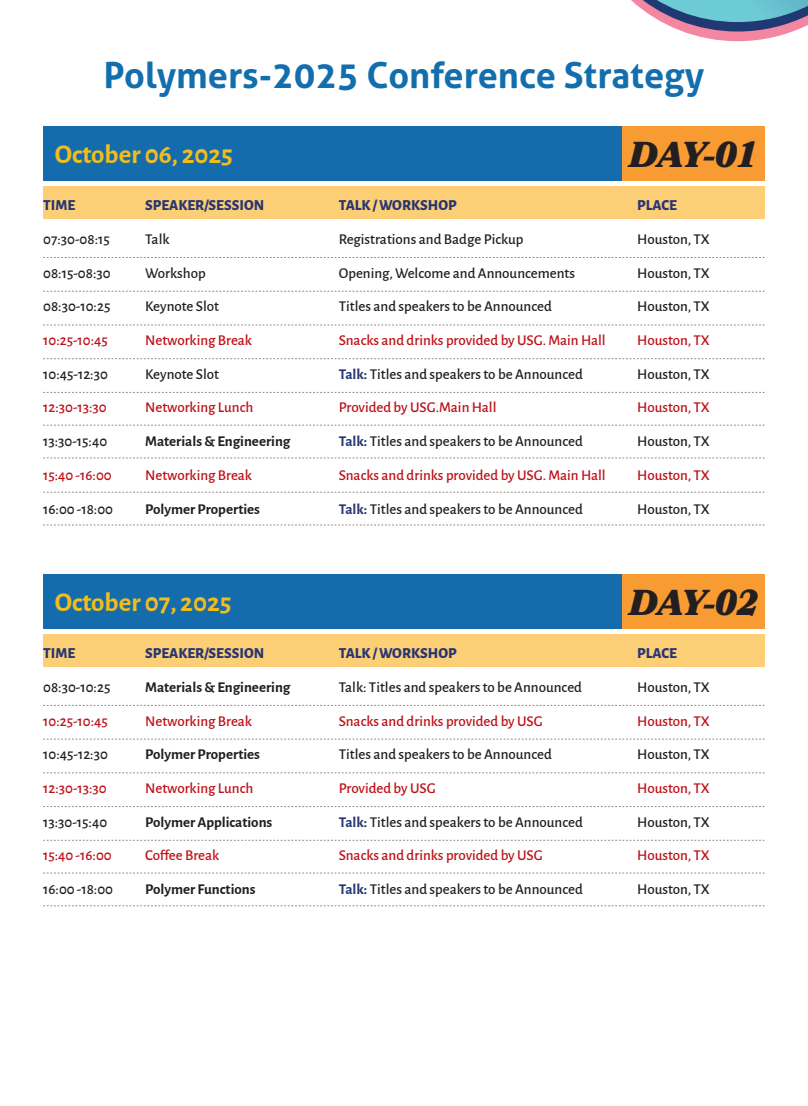
<style>
.page{position:relative;width:808px;height:1106px;background:#fff}
.page>*{position:absolute;margin:0;border:0;box-sizing:border-box;transform-origin:0 0}
.t1{font:700 36px "Aller";color:#126ead}
.t2{font:italic 900 36px "Bookmania";color:#231f20}
.t3{font:700 27px "Alegreya Sans";color:#f1bd1d}
.t4{font:500 15px "Alegreya Sans";color:#231f20}
.t5{font:500 15px "Alegreya Sans";color:#bd1018}
.t6{font:700 15px "Alegreya Sans";color:#231f20}
.t7{font:800 15px "Alegreya Sans";color:#273574}
.s1{font-weight:700;color:#273574}
</style>
<div class="page">
<div style="left:43px;top:187px;width:722px;height:32px;background:#fccf76"></div>
<div style="left:43px;top:126px;width:722px;height:55px;background:#156cac"></div>
<svg style="left:43px;top:257px;width:722px;height:1px"></svg>
<svg style="left:43px;top:291px;width:722px;height:1px"></svg>
<svg style="left:43px;top:325px;width:722px;height:1px"></svg>
<svg style="left:43px;top:358px;width:722px;height:1px"></svg>
<svg style="left:43px;top:392px;width:722px;height:1px"></svg>
<svg style="left:43px;top:425px;width:722px;height:1px"></svg>
<svg style="left:43px;top:458px;width:722px;height:1px"></svg>
<svg style="left:43px;top:492px;width:722px;height:1px"></svg>
<svg style="left:43px;top:525px;width:722px;height:1px"></svg>
<div style="left:622px;top:126px;width:143px;height:55px;background:#f89b33"></div>
<div style="left:43px;top:635px;width:722px;height:32px;background:#fccf76"></div>
<div style="left:43px;top:574px;width:722px;height:55px;background:#156cac"></div>
<svg style="left:43px;top:705px;width:722px;height:1px"></svg>
<svg style="left:43px;top:739px;width:722px;height:1px"></svg>
<svg style="left:43px;top:773px;width:722px;height:1px"></svg>
<svg style="left:43px;top:806px;width:722px;height:1px"></svg>
<svg style="left:43px;top:840px;width:722px;height:1px"></svg>
<svg style="left:43px;top:873px;width:722px;height:1px"></svg>
<svg style="left:43px;top:905px;width:722px;height:1px"></svg>
<div style="left:622px;top:574px;width:143px;height:55px;background:#f89b33"></div>
<svg style="left:631px;top:0;width:177px;height:41px"></svg>
<p class="t1" style="left:104px;top:53px;width:602px">Polymers-2025 Conference Strategy</p>
<p class="t3" style="left:55px;top:134px;width:180px">October 06, 2025</p>
<p class="t2" style="left:629px;top:133px;width:130px">DAY-01</p>
<p class="t7" style="left:43px;top:194px;width:34px">TIME</p>
<p class="t7" style="left:145px;top:194px;width:121px">SPEAKER/SESSION</p>
<p class="t7" style="left:339px;top:194px;width:119px">TALK / WORKSHOP</p>
<p class="t7" style="left:637px;top:194px;width:41px">PLACE</p>
<p class="t4" style="left:43px;top:229px;width:68px">07:30-08:15</p>
<p class="t4" style="left:145px;top:229px;width:26px">Talk</p>
<p class="t4" style="left:339px;top:229px;width:186px">Registrations and Badge Pickup</p>
<p class="t4" style="left:637px;top:229px;width:74px">Houston, TX</p>
<p class="t4" style="left:43px;top:262px;width:69px">08:15-08:30</p>
<p class="t4" style="left:145px;top:262px;width:62px">Workshop</p>
<p class="t4" style="left:339px;top:262px;width:238px">Opening, Welcome and Announcements</p>
<p class="t4" style="left:637px;top:262px;width:74px">Houston, TX</p>
<p class="t4" style="left:43px;top:296px;width:69px">08:30-10:25</p>
<p class="t4" style="left:145px;top:296px;width:75px">Keynote Slot</p>
<p class="t4" style="left:339px;top:296px;width:215px">Titles and speakers to be Announced</p>
<p class="t4" style="left:637px;top:296px;width:74px">Houston, TX</p>
<p class="t5" style="left:43px;top:330px;width:66px">10:25-10:45</p>
<p class="t5" style="left:145px;top:330px;width:108px">Networking Break</p>
<p class="t5" style="left:339px;top:330px;width:268px">Snacks and drinks provided by USG. Main Hall</p>
<p class="t5" style="left:637px;top:330px;width:74px">Houston, TX</p>
<p class="t4" style="left:43px;top:363px;width:66px">10:45-12:30</p>
<p class="t4" style="left:145px;top:363px;width:75px">Keynote Slot</p>
<p class="t4" style="left:339px;top:363px;width:246px"><span class="s1">Talk:</span> Titles and speakers to be Announced</p>
<p class="t4" style="left:637px;top:363px;width:74px">Houston, TX</p>
<p class="t5" style="left:43px;top:397px;width:65px">12:30-13:30</p>
<p class="t5" style="left:145px;top:397px;width:110px">Networking Lunch</p>
<p class="t5" style="left:339px;top:397px;width:159px">Provided by USG.Main Hall</p>
<p class="t5" style="left:637px;top:397px;width:74px">Houston, TX</p>
<p class="t4" style="left:43px;top:431px;width:66px">13:30-15:40</p>
<p class="t6" style="left:145px;top:430px;width:147px">Materials &amp; Engineering</p>
<p class="t4" style="left:339px;top:431px;width:246px"><span class="s1">Talk:</span> Titles and speakers to be Announced</p>
<p class="t4" style="left:637px;top:431px;width:74px">Houston, TX</p>
<p class="t5" style="left:43px;top:464px;width:70px">15:40 -16:00</p>
<p class="t5" style="left:145px;top:464px;width:108px">Networking Break</p>
<p class="t5" style="left:339px;top:464px;width:268px">Snacks and drinks provided by USG. Main Hall</p>
<p class="t5" style="left:637px;top:464px;width:74px">Houston, TX</p>
<p class="t4" style="left:43px;top:498px;width:71px">16:00 -18:00</p>
<p class="t6" style="left:145px;top:498px;width:116px">Polymer Properties</p>
<p class="t4" style="left:339px;top:498px;width:246px"><span class="s1">Talk:</span> Titles and speakers to be Announced</p>
<p class="t4" style="left:637px;top:498px;width:74px">Houston, TX</p>
<p class="t3" style="left:55px;top:582px;width:178px">October 07, 2025</p>
<p class="t2" style="left:629px;top:581px;width:130px">DAY-02</p>
<p class="t7" style="left:43px;top:642px;width:34px">TIME</p>
<p class="t7" style="left:145px;top:642px;width:121px">SPEAKER/SESSION</p>
<p class="t7" style="left:339px;top:642px;width:119px">TALK / WORKSHOP</p>
<p class="t7" style="left:637px;top:642px;width:41px">PLACE</p>
<p class="t4" style="left:43px;top:677px;width:69px">08:30-10:25</p>
<p class="t6" style="left:145px;top:676px;width:147px">Materials &amp; Engineering</p>
<p class="t4" style="left:339px;top:677px;width:245px">Talk: Titles and speakers to be Announced</p>
<p class="t4" style="left:637px;top:677px;width:74px">Houston, TX</p>
<p class="t5" style="left:43px;top:710px;width:66px">10:25-10:45</p>
<p class="t5" style="left:145px;top:710px;width:108px">Networking Break</p>
<p class="t5" style="left:339px;top:710px;width:206px">Snacks and drinks provided by USG</p>
<p class="t5" style="left:637px;top:710px;width:74px">Houston, TX</p>
<p class="t4" style="left:43px;top:744px;width:66px">10:45-12:30</p>
<p class="t6" style="left:145px;top:743px;width:116px">Polymer Properties</p>
<p class="t4" style="left:339px;top:744px;width:215px">Titles and speakers to be Announced</p>
<p class="t4" style="left:637px;top:744px;width:74px">Houston, TX</p>
<p class="t5" style="left:43px;top:778px;width:65px">12:30-13:30</p>
<p class="t5" style="left:145px;top:778px;width:110px">Networking Lunch</p>
<p class="t5" style="left:339px;top:778px;width:98px">Provided by USG</p>
<p class="t5" style="left:637px;top:778px;width:74px">Houston, TX</p>
<p class="t4" style="left:43px;top:811px;width:66px">13:30-15:40</p>
<p class="t6" style="left:145px;top:811px;width:129px">Polymer Applications</p>
<p class="t4" style="left:339px;top:811px;width:246px"><span class="s1">Talk:</span> Titles and speakers to be Announced</p>
<p class="t4" style="left:637px;top:811px;width:74px">Houston, TX</p>
<p class="t5" style="left:43px;top:845px;width:70px">15:40 -16:00</p>
<p class="t5" style="left:145px;top:845px;width:76px">Coffee Break</p>
<p class="t5" style="left:339px;top:845px;width:206px">Snacks and drinks provided by USG</p>
<p class="t5" style="left:637px;top:845px;width:74px">Houston, TX</p>
<p class="t4" style="left:43px;top:879px;width:71px">16:00 -18:00</p>
<p class="t6" style="left:145px;top:878px;width:112px">Polymer Functions</p>
<p class="t4" style="left:339px;top:879px;width:246px"><span class="s1">Talk:</span> Titles and speakers to be Announced</p>
<p class="t4" style="left:637px;top:879px;width:74px">Houston, TX</p>
</div>
